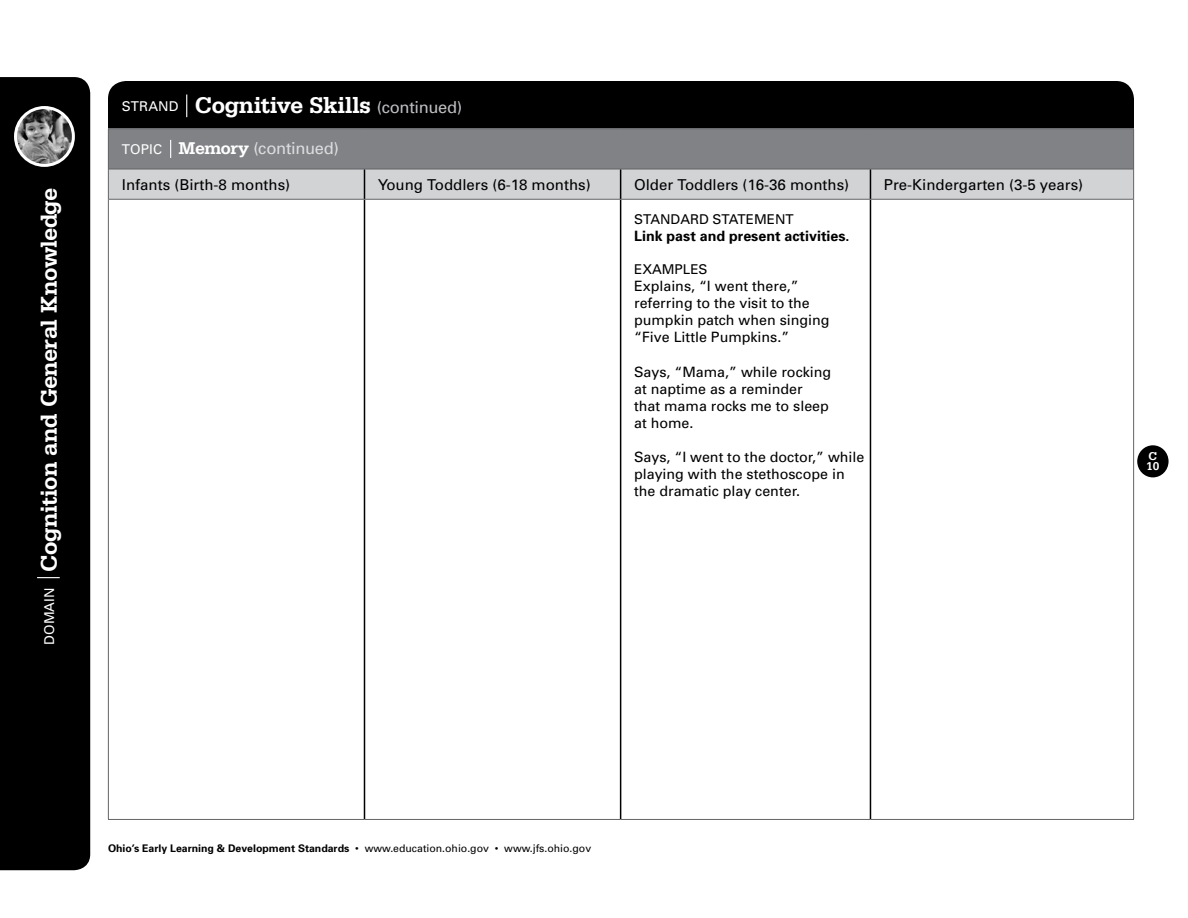
<style>
.page{position:relative;width:1188px;height:918px;background:#fff}
.page>*{position:absolute;margin:0;border:0;box-sizing:border-box;transform-origin:0 0}
.t1{font:700 24px "Serifa";letter-spacing:-.03em;color:#fff}
.t2{font:16.5px "Univers";letter-spacing:-.015em;color:#dcddde}
.t3{font:15px "Univers";color:#000}
.t4{font:14.25px/17.1px "Univers";color:#000}
.t5{font:700 14.25px "Univers";color:#000}
.t6{font:13.5px "Univers";color:#000}
.t7{font:700 12px/10.5px "Serifa";color:#fff}
.t8{font:700 10.5px "Univers";color:#000}
.s1{font-family:"Univers";font-weight:400;font-size:13.5px}
.s2{font-family:"Univers";font-weight:400;font-size:16.5px;color:#bcbec0}
.s3{font-size:13.5px;color:#fff}
.s4{font-family:"Serifa";font-weight:700;font-size:18px;color:#fff}
.s5{font-weight:400}
</style>
<div class="page">
<div style="left:1137px;top:445px;width:32px;height:32px;background:#000;border-radius:50%"></div>
<div style="left:108px;top:81px;width:1026px;height:48px;background:#000"></div>
<div style="left:0;top:77px;width:90px;height:793px;background:#000"></div>
<svg style="left:186px;top:94px;width:1px;height:23px"></svg>
<div style="left:108px;top:129px;width:1026px;height:40px;background:#808285"></div>
<div style="left:109px;top:170px;width:1024px;height:29px;background:#d1d3d4"></div>
<hr style="left:1133px;top:129px;width:1px;height:40px;background:#636466">
<hr style="left:108px;top:129px;width:1px;height:40px;background:#636466">
<hr style="left:108px;top:169px;width:1px;height:30px;background:#636466">
<hr style="left:1133px;top:169px;width:1px;height:30px;background:#636466">
<hr style="left:108px;top:199px;width:1px;height:620px;background:#636466">
<hr style="left:1133px;top:199px;width:1px;height:620px;background:#636466">
<hr style="left:364px;top:169px;width:1px;height:30px;background:#000">
<hr style="left:620px;top:169px;width:1px;height:30px;background:#000">
<hr style="left:870px;top:169px;width:1px;height:30px;background:#000">
<hr style="left:364px;top:200px;width:1px;height:619px;background:#000">
<hr style="left:620px;top:200px;width:1px;height:619px;background:#000">
<hr style="left:870px;top:200px;width:1px;height:619px;background:#000">
<hr style="left:108px;top:129px;width:256px;height:1px;background:#636466">
<hr style="left:364px;top:129px;width:257px;height:1px;background:#636466">
<hr style="left:621px;top:129px;width:249px;height:1px;background:#636466">
<hr style="left:870px;top:129px;width:264px;height:1px;background:#636466">
<hr style="left:109px;top:169px;width:255px;height:1px;background:#636466">
<hr style="left:364px;top:169px;width:257px;height:1px;background:#636466">
<hr style="left:621px;top:169px;width:249px;height:1px;background:#636466">
<hr style="left:870px;top:169px;width:263px;height:1px;background:#636466">
<hr style="left:109px;top:199px;width:255px;height:1px;background:#636466">
<hr style="left:364px;top:199px;width:257px;height:1px;background:#636466">
<hr style="left:621px;top:199px;width:249px;height:1px;background:#636466">
<hr style="left:870px;top:199px;width:263px;height:1px;background:#636466">
<hr style="left:108px;top:819px;width:256px;height:1px;background:#636466">
<hr style="left:364px;top:819px;width:257px;height:1px;background:#636466">
<hr style="left:621px;top:819px;width:249px;height:1px;background:#636466">
<hr style="left:870px;top:819px;width:264px;height:1px;background:#636466">
<svg style="left:170px;top:140px;width:1px;height:18px"></svg>
<svg style="left:37px;top:577px;width:23px;height:1px"></svg>
<img style="left:16px;top:108px;width:57px;height:57px;border-radius:29px">
<div style="left:14px;top:106px;width:61px;height:61px;border:3px solid #fff;border-radius:50%"></div>
<h1 class="t1" style="left:35px;top:645px;width:459px;rotate:-90deg"><span class="s1">DOMAIN</span> Cognition and General Knowledge</h1>
<h1 class="t1" style="left:122px;top:92px;width:342px"><span class="s1">STRAND</span> Cognitive Skills <span class="s2">(continued)</span></h1>
<p class="t2" style="left:122px;top:138px;width:218px"><span class="s3">TOPIC</span> <span class="s4">Memory</span> (continued)</p>
<p class="t3" style="left:122px;top:175px;width:170px">Infants (Birth-8 months)</p>
<p class="t3" style="left:378px;top:175px;width:214px">Young Toddlers (6-18 months)</p>
<p class="t3" style="left:634px;top:175px;width:217px">Older Toddlers (16-36 months)</p>
<p class="t3" style="left:884px;top:175px;width:201px">Pre-Kindergarten (3-5 years)</p>
<p class="t6" style="left:634px;top:210px;width:161px">STANDARD STATEMENT</p>
<p class="t5" style="left:634px;top:227px;width:217px">Link past and present activities.</p>
<p class="t6" style="left:634px;top:261px;width:75px">EXAMPLES</p>
<p class="t4" style="left:634px;top:277px;width:197px">Explains, “I went there,” referring to the visit to the pumpkin patch when singing “Five Little Pumpkins.”</p>
<p class="t4" style="left:634px;top:363px;width:199px">Says, “Mama,” while rocking at naptime as a reminder that mama rocks me to sleep at home.</p>
<p class="t4" style="left:634px;top:448px;width:232px">Says, “I went to the doctor,” while playing with the stethoscope in the dramatic play center.</p>
<p class="t7" style="left:1146px;top:451px;width:15px">C<br>10</p>
<p class="t8" style="left:108px;top:841px;width:485px">Ohio’s Early Learning &amp; Development Standards <span class="s5">• www.education.ohio.gov • www.jfs.ohio.gov</span></p>
</div>
